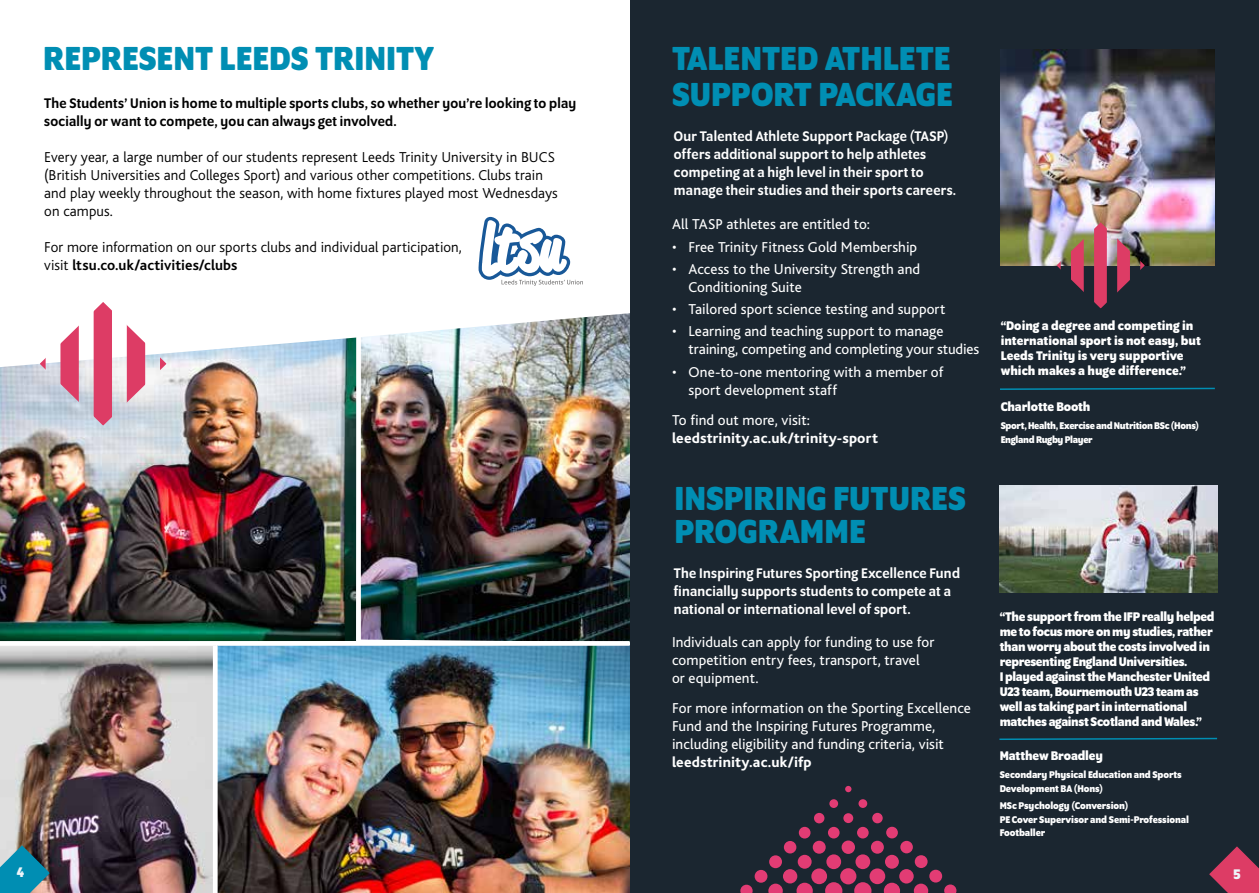
<style>
.page{position:relative;width:1259px;height:893px;background:#fff}
.page>*{position:absolute;margin:0;border:0;box-sizing:border-box;transform-origin:0 0}
.t1{font:700 36px/36px "Program OT";color:#008eb3}
.t2{font:15px/18px "Bliss";color:#fff}
.t3{font:300 15px/18px "Bliss";letter-spacing:.005em;color:#000}
.t4{font:500 15px/18px "Program OT";letter-spacing:.015em;color:#fff}
.t5{font:500 15px/18px "Program OT";letter-spacing:.015em;color:#000}
.t6{font:800 15px "Bliss";letter-spacing:.01em;color:#fff}
.t7{font:700 15px "Program OT";color:#eef4f9}
.t8{font:700 13.5px/15px "Program OT";letter-spacing:-.025em;color:#fff}
.t9{font:700 13.5px/15px "Program OT";color:#fff}
.t10{font:700 10.5px/13.5px "Program OT";letter-spacing:-.01em;color:#fff}
.t11{font:700 10.5px/13.5px "Program OT";letter-spacing:-.03em;color:#fff}
.s1{font-weight:700}
</style>
<div class="page">
<img style="left:361px;top:313px;width:269px;height:329px">
<img style="left:0;top:337px;width:356px;height:304px">
<img style="left:218px;top:646px;width:412px;height:247px">
<img style="left:0;top:646px;width:213px;height:247px">
<div style="left:0;top:641px;width:629px;height:5px;background:#fff"></div>
<svg style="left:0;top:845px;width:50px;height:48px;background:#34889e"></svg>
<svg style="left:478px;top:217px;width:105px;height:69px"></svg>
<svg style="left:40px;top:302px;width:126px;height:124px"></svg>
<div style="left:630px;top:0;width:629px;height:893px;background:#1b2630"></div>
<svg style="left:1209px;top:846px;width:50px;height:47px"></svg>
<svg style="left:825px;top:882px;width:17px;height:11px"></svg>
<svg style="left:854px;top:882px;width:17px;height:11px"></svg>
<svg style="left:796px;top:883px;width:17px;height:10px"></svg>
<svg style="left:884px;top:883px;width:16px;height:10px"></svg>
<div style="left:840px;top:868px;width:16px;height:16px;background:#e23c74;border-radius:50%"></div>
<div style="left:869px;top:868px;width:16px;height:16px;background:#e23c74;border-radius:50%"></div>
<div style="left:811px;top:868px;width:16px;height:16px;background:#e23c74;border-radius:50%"></div>
<div style="left:855px;top:854px;width:15px;height:15px;background:#e23c74;border-radius:50%"></div>
<div style="left:826px;top:854px;width:15px;height:15px;background:#e23c74;border-radius:50%"></div>
<div style="left:899px;top:869px;width:14px;height:14px;background:#e23c74;border-radius:50%"></div>
<svg style="left:768px;top:884px;width:15px;height:9px"></svg>
<svg style="left:913px;top:884px;width:15px;height:9px"></svg>
<div style="left:783px;top:869px;width:14px;height:14px;background:#e23c74;border-radius:50%"></div>
<div style="left:797px;top:855px;width:14px;height:14px;background:#e23c74;border-radius:50%"></div>
<div style="left:885px;top:855px;width:14px;height:14px;background:#e23c74;border-radius:50%"></div>
<div style="left:841px;top:840px;width:14px;height:14px;background:#e23c74;border-radius:50%"></div>
<div style="left:812px;top:841px;width:13px;height:13px;background:#e23c74;border-radius:50%"></div>
<div style="left:871px;top:841px;width:13px;height:13px;background:#e23c74;border-radius:50%"></div>
<div style="left:857px;top:827px;width:11px;height:11px;background:#e23c74;border-radius:50%"></div>
<div style="left:828px;top:827px;width:11px;height:11px;background:#e23c74;border-radius:50%"></div>
<div style="left:843px;top:813px;width:10px;height:10px;background:#e23c74;border-radius:50%"></div>
<div style="left:769px;top:855px;width:13px;height:13px;background:#e23c74;border-radius:50%"></div>
<div style="left:754px;top:870px;width:13px;height:13px;background:#e23c74;border-radius:50%"></div>
<div style="left:784px;top:841px;width:12px;height:12px;background:#e23c74;border-radius:50%"></div>
<svg style="left:740px;top:885px;width:12px;height:8px"></svg>
<div style="left:799px;top:827px;width:11px;height:11px;background:#e23c74;border-radius:50%"></div>
<div style="left:814px;top:813px;width:10px;height:10px;background:#e23c74;border-radius:50%"></div>
<div style="left:829px;top:799px;width:9px;height:9px;background:#e23c74;border-radius:50%"></div>
<div style="left:914px;top:855px;width:13px;height:13px;background:#e23c74;border-radius:50%"></div>
<div style="left:929px;top:870px;width:13px;height:12px;background:#e23c74;border-radius:50%"></div>
<div style="left:900px;top:841px;width:13px;height:12px;background:#e23c74;border-radius:50%"></div>
<svg style="left:944px;top:884px;width:12px;height:9px"></svg>
<div style="left:886px;top:827px;width:12px;height:11px;background:#e23c74;border-radius:50%"></div>
<div style="left:872px;top:813px;width:10px;height:10px;background:#e23c74;border-radius:50%"></div>
<div style="left:858px;top:799px;width:9px;height:9px;background:#e23c74;border-radius:50%"></div>
<svg style="left:845px;top:786px;width:6px;height:6px"></svg>
<img style="left:1000px;top:50px;width:214px;height:215px">
<img style="left:999px;top:485px;width:218px;height:107px">
<svg style="left:1000px;top:387px;width:215px;height:3px"></svg>
<svg style="left:999px;top:737px;width:219px;height:3px"></svg>
<img style="left:1056px;top:222px;width:88px;height:86px">
<h1 class="t1" style="left:43px;top:40px;width:392px">REPRESENT LEEDS TRINITY</h1>
<p class="t5" style="left:44px;top:94px;width:533px">The Students’ Union is home to multiple sports clubs, so whether you’re looking to play socially or want to compete, you can always get involved.</p>
<p class="t3" style="left:44px;top:148px;width:515px">Every year, a large number of our students represent Leeds Trinity University in BUCS (British Universities and Colleges Sport) and various other competitions. Clubs train and play weekly throughout the season, with home fixtures played most Wednesdays on campus.</p>
<p class="t3" style="left:44px;top:238px;width:419px">For more information on our sports clubs and individual participation, visit <span class="s1">ltsu.co.uk/activities/clubs</span></p>
<h1 class="t1" style="left:672px;top:40px;width:282px">TALENTED ATHLETE<br>SUPPORT PACKAGE</h1>
<p class="t4" style="left:674px;top:127px;width:284px">Our Talented Athlete Support Package (TASP) offers additional support to help athletes competing at a high level in their sport to manage their studies and their sports careers.</p>
<p class="t2" style="left:672px;top:216px;width:199px">All TASP athletes are entitled to:</p>
<p class="t2" style="left:672px;top:238px;width:247px">• Free Trinity Fitness Gold Membership</p>
<p class="t2" style="left:688px;top:260px;width:233px;text-indent:-16px">• Access to the University Strength and<br>Conditioning Suite</p>
<p class="t2" style="left:672px;top:300px;width:275px">• Tailored sport science testing and support</p>
<p class="t2" style="left:688px;top:323px;width:292px;text-indent:-16px">• Learning and teaching support to manage training, competing and completing your studies</p>
<p class="t2" style="left:688px;top:363px;width:256px;text-indent:-16px">• One-to-one mentoring with a member of sport development staff</p>
<p class="t2" style="left:672px;top:411px;width:140px">To find out more, visit:</p>
<p class="t6" style="left:672px;top:430px;width:207px">leedstrinity.ac.uk/trinity-sport</p>
<h1 class="t1" style="left:674px;top:481px;width:293px;line-height:33px">INSPIRING FUTURES<br>PROGRAMME</h1>
<p class="t4" style="left:674px;top:564px;width:287px">The Inspiring Futures Sporting Excellence Fund financially supports students to compete at a national or international level of sport.</p>
<p class="t2" style="left:672px;top:633px;width:264px">Individuals can apply for funding to use for competition entry fees, transport, travel or equipment.</p>
<p class="t2" style="left:672px;top:699px;width:300px">For more information on the Sporting Excellence<br>Fund and the Inspiring Futures Programme, including eligibility and funding criteria, visit</p>
<p class="t6" style="left:672px;top:754px;width:141px">leedstrinity.ac.uk/ifp</p>
<p class="t9" style="left:1000px;top:318px;width:202px">“Doing a degree and competing in international sport is not easy, but Leeds Trinity is very supportive which makes a huge difference.”</p>
<p class="t8" style="left:1000px;top:399px;width:91px">Charlotte Booth</p>
<p class="t11" style="left:1000px;top:419px;width:200px">Sport, Health, Exercise and Nutrition BSc (Hons)<br>England Rugby Player</p>
<p class="t8" style="left:999px;top:609px;width:216px">“The support from the IFP really helped me to focus more on my studies, rather than worry about the costs involved in representing England Universities.<br>I played against the Manchester United U23 team, Bournemouth U23 team as well as taking part in international matches against Scotland and Wales.”</p>
<p class="t8" style="left:999px;top:748px;width:105px">Matthew Broadley</p>
<p class="t10" style="left:999px;top:768px;width:183px">Secondary Physical Education and Sports<br>Development BA (Hons)</p>
<p class="t10" style="left:999px;top:799px;width:191px">MSc Psychology (Conversion)<br>PE Cover Supervisor and Semi-Professional<br>Footballer</p>
<p class="t7" style="left:17px;top:864px;width:9px">4</p>
<p class="t7" style="left:1233px;top:865px;width:9px">5</p>
</div>
